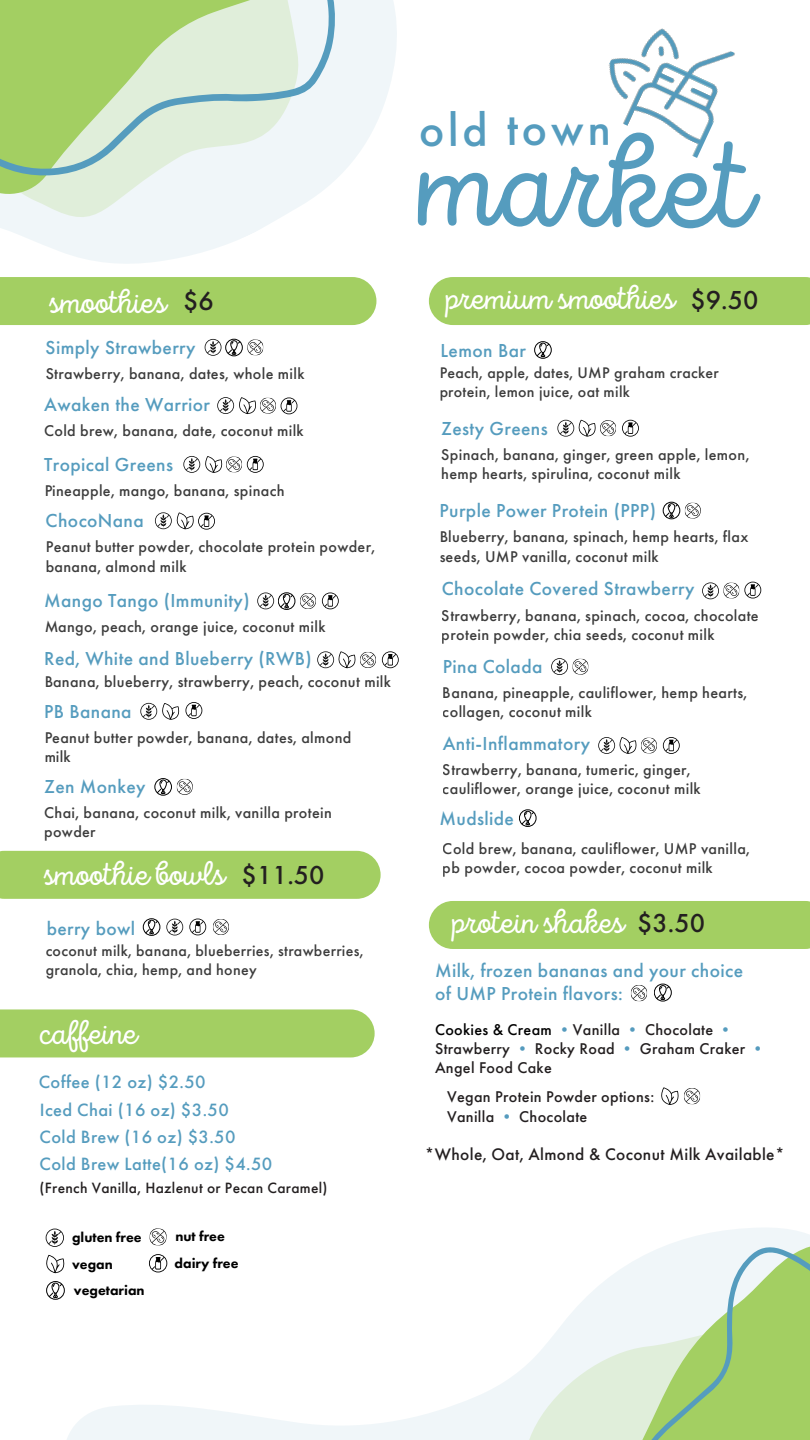
<style>
.page{position:relative;width:810px;height:1440px;background:#fff}
.page>*{position:absolute;margin:0;border:0;box-sizing:border-box;transform-origin:0 0}
.t1{font:133.15px "Intro Script";color:#559cbe}
.t2{font:500 47.9px "Futura PT";letter-spacing:.07em;color:#559cbe}
.t3{font:34.35px "Intro Script";color:#fff}
.t4{font:500 27px "Futura PT";color:#231f20}
.t5{font:500 19.5px/23.2px "Futura PT";letter-spacing:.02em;color:#559cbe}
.t6{font:500 18.5px/27.4px "Futura PT";letter-spacing:.02em;color:#559cbe}
.t7{font:500 17.35px "Futura PT";letter-spacing:.02em;color:#231f20}
.t8{font:500 16.15px/19.2px "Futura PT";letter-spacing:.02em;color:#000}
.t9{font:500 16.15px/19.1px "Futura PT";letter-spacing:.02em;color:#231f20}
.t10{font:500 15.95px/18.9px "Futura PT";letter-spacing:.02em;color:#000}
.t11{font:500 15.5px "Futura PT";letter-spacing:.02em;color:#231f20}
.t12{font:800 14.25px/26.4px "Futura PT";color:#000}
.s1{font-family:"Futura PT";font-weight:500;font-size:27px;color:#231f20}
.s2{color:#000}
.s3{color:#559bbe}
.s4{color:#559cbe}
</style>
<div class="page">
<div style="left:462px;top:277px;width:348px;height:48px;background:#a3cf62"></div>
<svg style="left:0;top:277px;width:462px;height:80px"></svg>
<svg style="left:0;top:0;width:426px;height:293px"></svg>
<img style="left:608px;top:28px;width:127px;height:130px">
<svg style="left:0;top:0;width:339px;height:177px"></svg>
<div style="left:0;top:851px;width:381px;height:48px;background:#a3cf62"></div>
<div style="left:429px;top:901px;width:381px;height:48px;background:#a3cf62"></div>
<div style="left:0;top:1009px;width:375px;height:48px;background:#a3cf62"></div>
<svg style="left:48px;top:1228px;width:430px;height:212px"></svg>
<svg style="left:478px;top:1373px;width:40px;height:67px;fill:#f0f6f9"></svg>
<svg style="left:518px;top:1228px;width:285px;height:212px"></svg>
<svg style="left:611px;top:1233px;width:199px;height:207px"></svg>
<div style="left:225px;top:339px;width:18px;height:17px;border:1px solid #000;border-radius:50%"></div>
<svg style="left:205px;top:339px;width:36px;height:17px"></svg>
<svg style="left:247px;top:339px;width:17px;height:17px"></svg>
<svg style="left:257px;top:592px;width:17px;height:17px"></svg>
<div style="left:278px;top:592px;width:17px;height:18px;border:1px solid #000;border-radius:50%"></div>
<svg style="left:280px;top:594px;width:13px;height:15px"></svg>
<svg style="left:300px;top:593px;width:16px;height:16px"></svg>
<svg style="left:183px;top:456px;width:81px;height:17px"></svg>
<svg style="left:155px;top:512px;width:60px;height:18px"></svg>
<svg style="left:322px;top:592px;width:17px;height:17px"></svg>
<svg style="left:140px;top:702px;width:62px;height:18px"></svg>
<svg style="left:217px;top:397px;width:80px;height:17px"></svg>
<svg style="left:382px;top:651px;width:17px;height:17px"></svg>
<div style="left:155px;top:778px;width:17px;height:18px;border:1px solid #000;border-radius:50%"></div>
<svg style="left:156px;top:780px;width:14px;height:14px"></svg>
<svg style="left:176px;top:778px;width:17px;height:17px"></svg>
<svg style="left:317px;top:651px;width:59px;height:17px"></svg>
<div style="left:519px;top:810px;width:17px;height:17px;border:1px solid #000;border-radius:50%"></div>
<svg style="left:521px;top:811px;width:13px;height:15px"></svg>
<svg style="left:663px;top:737px;width:17px;height:17px"></svg>
<svg style="left:598px;top:737px;width:59px;height:17px"></svg>
<svg style="left:551px;top:658px;width:38px;height:17px"></svg>
<svg style="left:702px;top:582px;width:59px;height:17px"></svg>
<div style="left:663px;top:502px;width:17px;height:17px;border:1px solid #000;border-radius:50%"></div>
<div style="left:668px;top:503px;width:7px;height:10px;border:1px solid #000;border-radius:3px"></div>
<svg style="left:665px;top:504px;width:13px;height:14px"></svg>
<svg style="left:684px;top:502px;width:17px;height:17px"></svg>
<svg style="left:557px;top:420px;width:82px;height:17px"></svg>
<div style="left:534px;top:341px;width:18px;height:18px;border:1px solid #000;border-radius:50%"></div>
<svg style="left:536px;top:343px;width:14px;height:14px"></svg>
<div style="left:143px;top:918px;width:17px;height:18px;border:1px solid #000;border-radius:50%"></div>
<svg style="left:145px;top:920px;width:13px;height:15px"></svg>
<svg style="left:46px;top:1229px;width:18px;height:18px"></svg>
<svg style="left:46px;top:1255px;width:19px;height:18px"></svg>
<div style="left:46px;top:1281px;width:19px;height:19px;border:1px solid #000;border-radius:50%"></div>
<svg style="left:48px;top:1283px;width:15px;height:15px"></svg>
<svg style="left:149px;top:1228px;width:18px;height:18px"></svg>
<svg style="left:149px;top:1254px;width:18px;height:18px"></svg>
<svg style="left:631px;top:985px;width:16px;height:17px"></svg>
<div style="left:654px;top:984px;width:18px;height:17px;border:1px solid #000;border-radius:50%"></div>
<div style="left:659px;top:985px;width:7px;height:11px;border:1px solid #000;border-radius:3px"></div>
<svg style="left:656px;top:986px;width:14px;height:14px"></svg>
<svg style="left:661px;top:1087px;width:40px;height:18px"></svg>
<svg style="left:166px;top:919px;width:17px;height:17px"></svg>
<svg style="left:189px;top:919px;width:17px;height:16px"></svg>
<svg style="left:213px;top:919px;width:16px;height:16px"></svg>
<h2 class="t2" style="left:419px;top:98px;width:194px">old town</h2>
<h1 class="t1" style="left:414px;top:128px;width:336px">market</h1>
<h3 class="t3" style="left:48px;top:287px;width:119px">smoothies</h3>
<h3 class="t3" style="left:445px;top:283px;width:231px">premium smoothies</h3>
<h3 class="t4" style="left:183px;top:284px;width:32px">$6</h3>
<h3 class="t4" style="left:691px;top:282px;width:69px">$9.50</h3>
<p class="t5" style="left:46px;top:336px;width:151px">Simply Strawberry</p>
<p class="t8" style="left:46px;top:364px;width:260px">Strawberry, banana, dates, whole milk</p>
<p class="t5" style="left:44px;top:393px;width:167px">Awaken the Warrior</p>
<p class="t8" style="left:44px;top:421px;width:261px">Cold brew, banana, date, coconut milk</p>
<p class="t5" style="left:44px;top:453px;width:130px">Tropical Greens</p>
<p class="t8" style="left:44px;top:481px;width:242px">Pineapple, mango, banana, spinach</p>
<p class="t5" style="left:46px;top:509px;width:100px">ChocoNana</p>
<p class="t8" style="left:46px;top:537px;width:331px">Peanut butter powder, chocolate protein powder, banana, almond milk</p>
<p class="t5" style="left:44px;top:589px;width:207px">Mango Tango (Immunity)</p>
<p class="t8" style="left:44px;top:617px;width:283px">Mango, peach, orange juice, coconut milk</p>
<p class="t5" style="left:44px;top:647px;width:269px">Red, White and Blueberry (RWB)</p>
<p class="t8" style="left:44px;top:672px;width:348px">Banana, blueberry, strawberry, peach, coconut milk</p>
<p class="t5" style="left:44px;top:700px;width:89px">PB Banana</p>
<p class="t8" style="left:44px;top:728px;width:309px">Peanut butter powder, banana, dates, almond milk</p>
<p class="t5" style="left:44px;top:774px;width:103px">Zen Monkey</p>
<p class="t8" style="left:44px;top:803px;width:289px">Chai, banana, coconut milk, vanilla protein powder</p>
<h3 class="t3" style="left:43px;top:860px;width:283px">smoothie bowls <span class="s1">$11.50</span></h3>
<p class="t5" style="left:47px;top:916px;width:90px">berry bowl</p>
<p class="t10" style="left:46px;top:941px;width:320px">coconut milk, banana, blueberries, strawberries, granola, chia, hemp, and honey</p>
<h3 class="t3" style="left:39px;top:1018px;width:99px">caffeine</h3>
<p class="t6" style="left:39px;top:1068px;width:168px">Coffee (12 oz) $2.50</p>
<p class="t6" style="left:40px;top:1096px;width:197px">Iced Chai (16 oz) $3.50<br>Cold Brew (16 oz) $3.50</p>
<p class="t6" style="left:40px;top:1150px;width:234px">Cold Brew Latte(16 oz) $4.50</p>
<p class="t11" style="left:40px;top:1178px;width:289px">(French Vanilla, Hazlenut or Pecan Caramel)</p>
<p class="t12" style="left:72px;top:1224px;width:74px">gluten free vegan vegetarian</p>
<p class="t12" style="left:175px;top:1223px;width:65px;line-height:26.6px">nut free dairy free</p>
<p class="t5" style="left:441px;top:339px;width:87px">Lemon Bar</p>
<p class="t10" style="left:439px;top:364px;width:281px">Peach, apple, dates, UMP graham cracker protein, lemon juice, oat milk</p>
<p class="t5" style="left:441px;top:417px;width:108px">Zesty Greens</p>
<p class="t8" style="left:441px;top:445px;width:310px">Spinach, banana, ginger, green apple, lemon, hemp hearts, spirulina, coconut milk</p>
<p class="t5" style="left:439px;top:499px;width:218px">Purple Power Protein (PPP)</p>
<p class="t8" style="left:439px;top:527px;width:310px">Blueberry, banana, spinach, hemp hearts, flax seeds, UMP vanilla, coconut milk</p>
<p class="t5" style="left:442px;top:577px;width:254px">Chocolate Covered Strawberry</p>
<p class="t8" style="left:442px;top:605px;width:319px">Strawberry, banana, spinach, cocoa, chocolate protein powder, chia seeds, coconut milk</p>
<p class="t5" style="left:443px;top:654px;width:101px">Pina Colada</p>
<p class="t8" style="left:443px;top:683px;width:306px">Banana, pineapple, cauliflower, hemp hearts, collagen, coconut milk</p>
<p class="t5" style="left:443px;top:732px;width:149px">Anti-Inflammatory</p>
<p class="t8" style="left:443px;top:760px;width:260px">Strawberry, banana, tumeric, ginger, cauliflower, orange juice, coconut milk</p>
<p class="t5" style="left:439px;top:806px;width:76px">Mudslide</p>
<p class="t8" style="left:443px;top:839px;width:309px">Cold brew, banana, cauliflower, UMP vanilla, pb powder, cocoa powder, coconut milk</p>
<h3 class="t3" style="left:451px;top:908px;width:255px">protein shakes <span class="s1">$3.50</span></h3>
<p class="t5" style="left:435px;top:959px;width:310px">Milk, frozen bananas and your choice of UMP Protein flavors:</p>
<p class="t9" style="left:435px;top:1020px;width:332px"><span class="s2">Cookies &amp; Cream</span> <span class="s3">•</span>Vanilla <span class="s3">•</span> Chocolate <span class="s4">•<br></span>Strawberry <span class="s3">•</span> Rocky Road <span class="s3">•</span> Graham Craker <span class="s3">•<br></span>Angel Food Cake</p>
<p class="t9" style="left:447px;top:1087px;width:209px">Vegan Protein Powder options:<br>Vanilla <span class="s3">•</span> Chocolate</p>
<p class="t7" style="left:425px;top:1143px;width:361px">*Whole, Oat, Almond &amp; Coconut Milk Available*</p>
</div>
